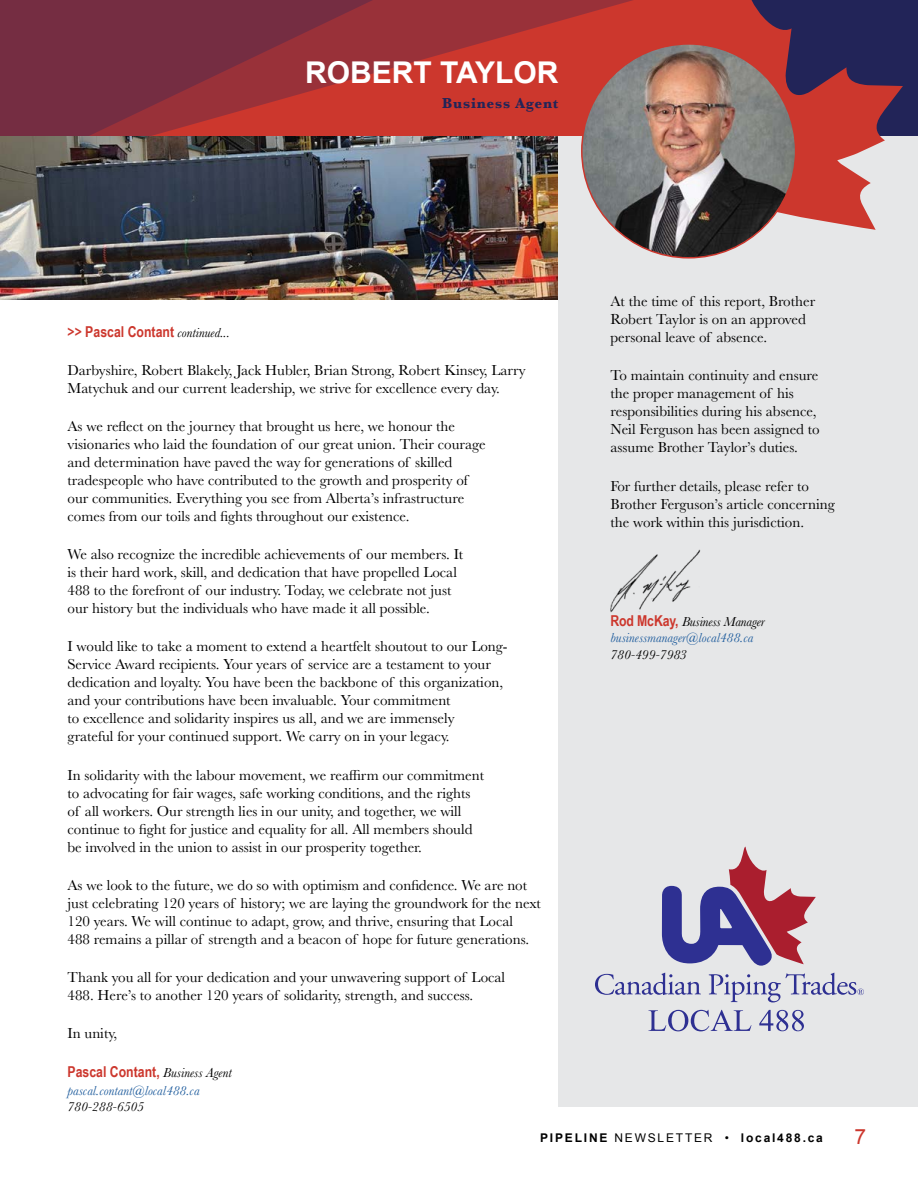
<style>
.page{position:relative;width:918px;height:1188px;background:#fff}
.page>*{position:absolute;margin:0;border:0;box-sizing:border-box;transform-origin:0 0}
.Name_heading{font:700 30px "Arial";color:#fff}
.t1{font:21px "Arial";color:#cc372d}
.body_text{font:15px/18px "Baskerville";color:#000}
.body_text-2{font:700 15px "Arial Narrow";color:#cc372d}
.Name_title_right_page{font:700 15px "Baskerville";letter-spacing:.05em;color:#222458}
.body_text-3{font:italic 13.5px/16.2px "Baskerville";color:#000}
.body_text-4{font:italic 13.5px/16.2px "Baskerville";color:#215e9e}
.t2{font:700 12px "Arial";letter-spacing:.15em;color:#000}
.s1{font-family:"Baskerville";font-weight:400;font-style:italic;font-size:13.5px;color:#000}
.s2{color:#000}
.s3{font-family:"Arial Narrow";font-weight:700;font-style:normal;font-size:15px;color:#cc372d}
.s4{color:#215e9e}
.s5{font-weight:400}
</style>
<div class="page">
<img style="left:0;top:136px;width:558px;height:163px">
<div style="left:558px;top:129px;width:360px;height:978px;background:#e6e7e8"></div>
<div style="left:318px;top:0;width:600px;height:136px;background:#222458"></div>
<svg style="left:0;top:0;width:706px;height:136px"></svg>
<svg style="left:706px;top:0;width:197px;height:230px"></svg>
<svg style="left:649px;top:1010px;width:103px;height:21px"></svg>
<svg style="left:759px;top:1010px;width:45px;height:21px"></svg>
<svg style="left:595px;top:847px;width:269px;height:155px"></svg>
<img style="left:610px;top:550px;width:91px;height:63px">
<img style="left:582px;top:44px;width:214px;height:214px;border-radius:107px">
<p class="Name_heading" style="left:305px;top:53px;width:255px">ROBERT TAYLOR</p>
<p class="Name_title_right_page" style="left:442px;top:93px;width:118px">Business Agent</p>
<p class="body_text-2" style="left:68px;top:320px;width:164px">&gt;&gt; Pascal Contant <span class="s1">continued...</span></p>
<p class="body_text" style="left:68px;top:361px;width:460px">Darbyshire, Robert Blakely, Jack Hubler, Brian Strong, Robert Kinsey, Larry<br>Matychuk and our current leadership, we strive for excellence every day.</p>
<p class="body_text" style="left:68px;top:417px;width:420px">As we reflect on the journey that brought us here, we honour the visionaries who laid the foundation of our great union. Their courage and determination have paved the way for generations of skilled tradespeople who have contributed to the growth and prosperity of our communities. Everything you see from Alberta’s infrastructure comes from our toils and fights throughout our existence.</p>
<p class="body_text" style="left:68px;top:546px;width:397px">We also recognize the incredible achievements of our members. It is their hard work, skill, and dedication that have propelled Local 488 to the forefront of our industry. Today, we celebrate not just our history but the individuals who have made it all possible.</p>
<p class="body_text" style="left:68px;top:638px;width:442px">I would like to take a moment to extend a heartfelt shoutout to our Long-Service Award recipients. Your years of service are a testament to your dedication and loyalty. You have been the backbone of this organization, and your contributions have been invaluable. Your commitment<br>to excellence and solidarity inspires us all, and we are immensely<br>grateful for your continued support. We carry on in your legacy.</p>
<p class="body_text" style="left:68px;top:766px;width:418px">In solidarity with the labour movement, we reaffirm our commitment to advocating for fair wages, safe working conditions, and the rights of all workers. Our strength lies in our unity, and together, we will continue to fight for justice and equality for all. All members should be involved in the union to assist in our prosperity together.</p>
<p class="body_text" style="left:68px;top:876px;width:475px">As we look to the future, we do so with optimism and confidence. We are not just celebrating 120 years of history; we are laying the groundwork for the next 120 years. We will continue to adapt, grow, and thrive, ensuring that Local<br>488 remains a pillar of strength and a beacon of hope for future generations.</p>
<p class="body_text" style="left:68px;top:969px;width:439px">Thank you all for your dedication and your unwavering support of Local<br>488. Here’s to another 120 years of solidarity, strength, and success.</p>
<p class="body_text" style="left:68px;top:1025px;width:51px">In unity,</p>
<p class="body_text-2" style="left:68px;top:1060px;width:166px">Pascal Contant, <span class="s1">Business Agent</span></p>
<p class="body_text-4" style="left:68px;top:1082px;width:134px">pascal.contant@local488.ca<br><span class="s2">780-288-6505</span></p>
<p class="body_text" style="left:610px;top:293px;width:206px">At the time of this report, Brother<br>Robert Taylor is on an approved personal leave of absence.</p>
<p class="body_text" style="left:610px;top:367px;width:211px">To maintain continuity and ensure the proper management of his responsibilities during his absence, Neil Ferguson has been assigned to assume Brother Taylor’s duties.</p>
<p class="body_text" style="left:610px;top:477px;width:226px">For further details, please refer to<br>Brother Ferguson’s article concerning the work within this jurisdiction.</p>
<p class="body_text-3" style="left:610px;top:614px;width:156px"><span class="s3">Rod McKay,</span> Business Manager <span class="s4">businessmanager@local488.ca<br></span>780-499-7983</p>
<p class="t2" style="left:540px;top:1130px;width:284px">PIPELINE <span class="s5">NEWSLETTER •</span> local488.ca</p>
<h2 class="t1" style="left:855px;top:1123px;width:13px">7</h2>
</div>
